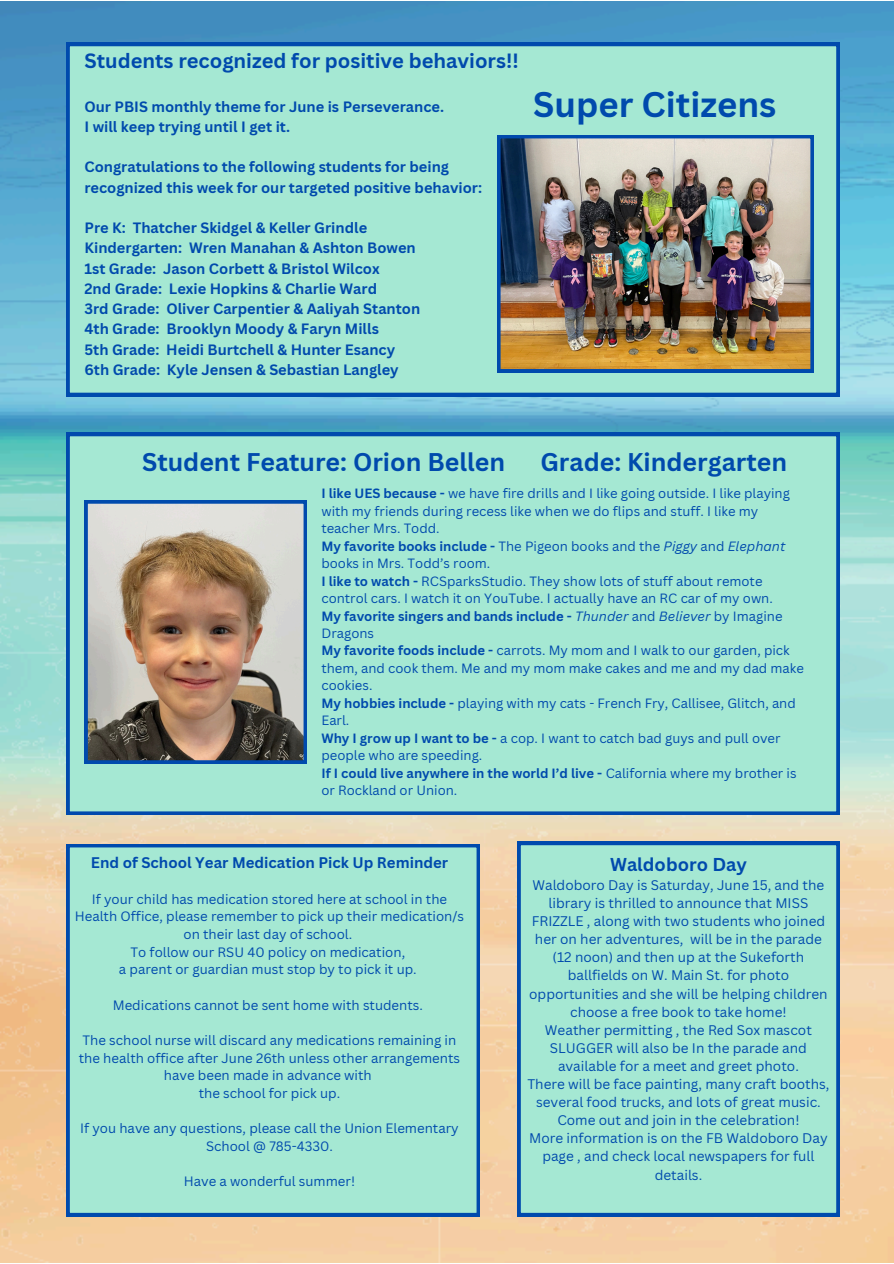
<style>
.page{position:relative;width:894px;height:1264px;background:#fff}
.page>*{position:absolute;margin:0;border:0;box-sizing:border-box;transform-origin:0 0}
.t1{font:700 34.65px "Canva Sans";color:#004aad}
.t2{font:700 24.9px "Canva Sans";color:#004aad}
.t3{font:700 20.1px "Canva Sans";color:#004aad}
.t4{font:700 18.15px "Canva Sans";color:#004aad}
.t5{font:700 15px "Canva Sans";color:#004aad}
.t6{font:700 14.55px/20.2px "Canva Sans";color:#004aad}
.t7{font:13.5px/18.1px "Canva Sans";color:#004aad;text-align:center}
.t8{font:13.2px/17.7px "Canva Sans";color:#004aad;text-align:center}
.t9{font:13.05px/17.4px "Canva Sans";color:#004aad}
.t10{font:700 13.05px/17.4px "Canva Sans";color:#004aad}
.s1{font-weight:700}
.s2{font-style:italic}
.s3{font-weight:400;font-style:italic}
.s4{font-weight:400}
</style>
<div class="page">
<img style="left:0;top:1px;width:893px;height:1261px">
<div style="left:66px;top:43px;width:773px;height:353px;background:#a5e8d3"></div>
<div style="left:66px;top:433px;width:773px;height:381px;background:#a5e8d3"></div>
<div style="left:517px;top:841px;width:322px;height:375px;background:#a5e8d3"></div>
<div style="left:66px;top:844px;width:413px;height:372px;background:#a5e8d3"></div>
<img style="left:84px;top:500px;width:223px;height:263px">
<img style="left:497px;top:135px;width:316px;height:237px">
<h3 class="t3" style="left:84px;top:46px;width:435px">Students recognized for positive behaviors!!</h3>
<h4 class="t6" style="left:84px;top:96px;width:361px">Our PBIS monthly theme for June is Perseverance.<br>I will keep trying until I get it.</h4>
<h4 class="t6" style="left:84px;top:157px;width:399px">Congratulations to the following students for being recognized this week for our targeted positive behavior:</h4>
<h4 class="t6" style="left:84px;top:217px;width:337px">Pre K: Thatcher Skidgel &amp; Keller Grindle Kindergarten: Wren Manahan &amp; Ashton Bowen 1st Grade: Jason Corbett &amp; Bristol Wilcox<br>2nd Grade: Lexie Hopkins &amp; Charlie Ward<br>3rd Grade: Oliver Carpentier &amp; Aaliyah Stanton 4th Grade: Brooklyn Moody &amp; Faryn Mills<br>5th Grade: Heidi Burtchell &amp; Hunter Esancy</h4>
<h2 class="t6" style="left:84px;top:359px;width:316px">6th Grade: Kyle Jensen &amp; Sebastian Langley</h2>
<p class="t1" style="left:533px;top:80px;width:244px">Super Citizens</p>
<h2 class="t2" style="left:142px;top:444px;width:364px">Student Feature: Orion Bellen</h2>
<h2 class="t2" style="left:540px;top:444px;width:248px">Grade: Kindergarten</h2>
<p class="t9" style="left:321px;top:484px;width:470px"><span class="s1">I like UES because -</span> we have fire drills and I like going outside. I like playing with my friends during recess like when we do flips and stuff. I like my teacher Mrs. Todd.</p>
<p class="t9" style="left:321px;top:537px;width:465px"><span class="s1">My favorite books include -</span> The Pigeon books and the <span class="s2">Piggy</span> and <span class="s2">Elephant </span>books in Mrs. Todd’s room.</p>
<p class="t9" style="left:321px;top:572px;width:453px"><span class="s1">I like to watch -</span> RCSparksStudio. They show lots of stuff about remote control cars. I watch it on YouTube. I actually have an RC car of my own.</p>
<p class="t10" style="left:321px;top:606px;width:462px">My favorite singers and bands include - <span class="s3">Thunder</span> <span class="s4">and</span> <span class="s3">Believer</span> <span class="s4">by Imagine<br>Dragons</span></p>
<p class="t9" style="left:321px;top:641px;width:484px"><span class="s1">My favorite foods include -</span> carrots. My mom and I walk to our garden, pick them, and cook them. Me and my mom make cakes and me and my dad make cookies.</p>
<p class="t9" style="left:321px;top:694px;width:476px"><span class="s1">My hobbies include -</span> playing with my cats - French Fry, Callisee, Glitch, and<br>Earl.</p>
<p class="t9" style="left:321px;top:729px;width:460px"><span class="s1">Why I grow up I want to be -</span> a cop. I want to catch bad guys and pull over people who are speeding.</p>
<h5 class="t9" style="left:321px;top:764px;width:476px"><span class="s1">If I could live anywhere in the world I’d live -</span> California where my brother is or Rockland or Union.</h5>
<p class="t5" style="left:91px;top:852px;width:359px">End of School Year Medication Pick Up Reminder</p>
<p class="t8" style="left:75px;top:889px;width:391px">If your child has medication stored here at school in the<br>Health Office, please remember to pick up their medication/s on their last day of school.</p>
<p class="t8" style="left:130px;top:942px;width:276px">To follow our RSU 40 policy on medication,</p>
<p class="t8" style="left:119px;top:960px;width:299px">a parent or guardian must stop by to pick it up.</p>
<p class="t8" style="left:113px;top:995px;width:312px">Medications cannot be sent home with students.</p>
<p class="t8" style="left:79px;top:1030px;width:382px">The school nurse will discard any medications remaining in the health office after June 26th unless other arrangements have been made in advance with</p>
<h4 class="t8" style="left:199px;top:1083px;width:143px">the school for pick up.</h4>
<p class="t8" style="left:80px;top:1119px;width:380px">If you have any questions, please call the Union Elementary<br>School @ 785-4330.</p>
<p class="t8" style="left:184px;top:1172px;width:173px">Have a wonderful summer!</p>
<p class="t4" style="left:610px;top:851px;width:138px">Waldoboro Day</p>
<p class="t7" style="left:527px;top:875px;width:303px">Waldoboro Day is Saturday, June 15, and the library is thrilled to announce that MISS FRIZZLE , along with two students who joined her on her adventures, will be in the parade (12 noon) and then up at the Sukeforth ballfields on W. Main St. for photo opportunities and she will be helping children choose a free book to take home!<br>Weather permitting , the Red Sox mascot SLUGGER will also be In the parade and available for a meet and greet photo.<br>There will be face painting, many craft booths, several food trucks, and lots of great music.<br>Come out and join in the celebration!<br>More information is on the FB Waldoboro Day page , and check local newspapers for full details.</p>
</div>
